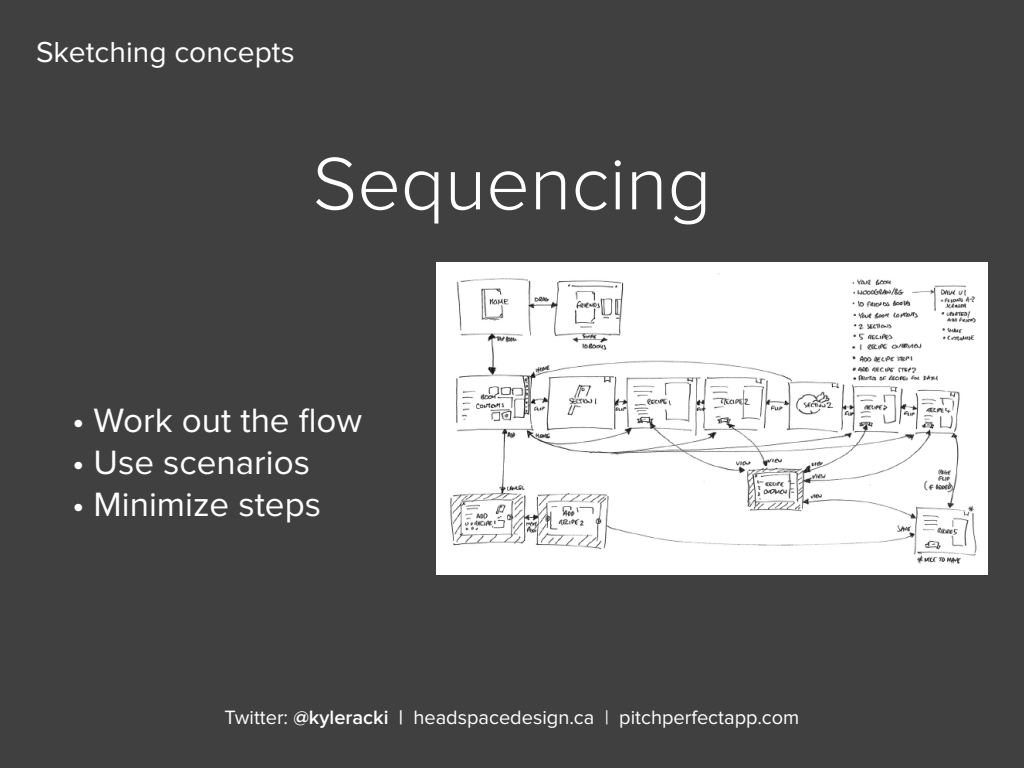
<style>
.page{position:relative;width:1024px;height:768px;background:#404040}
.page>*{position:absolute;margin:0;border:0;box-sizing:border-box;transform-origin:0 0}
.Heading{font:300 77px "Proxima Nova";color:#fff}
.Body_and_Bullets{font:35px "Proxima Nova";color:#fff}
.Header_Title{font:30px "Proxima Nova";color:#fff}
.t1{font:20px "Proxima Nova";color:#fff}
.s1{font-weight:600}
</style>
<div class="page">
<img style="left:437px;top:262px;width:551px;height:313px">
<p class="Header_Title" style="left:36px;top:39px;width:260px">Sketching concepts</p>
<p class="Heading" style="left:313px;top:149px;width:400px">Sequencing</p>
<p class="Body_and_Bullets" style="left:72px;top:405px;width:292px">• Work out the flow</p>
<p class="Body_and_Bullets" style="left:72px;top:447px;width:240px">• Use scenarios</p>
<p class="Body_and_Bullets" style="left:72px;top:489px;width:250px">• Minimize steps</p>
<p class="t1" style="left:225px;top:708px;width:576px">Twitter: <span class="s1">@kyleracki |</span> headspacedesign.ca | pitchperfectapp.com</p>
</div>
